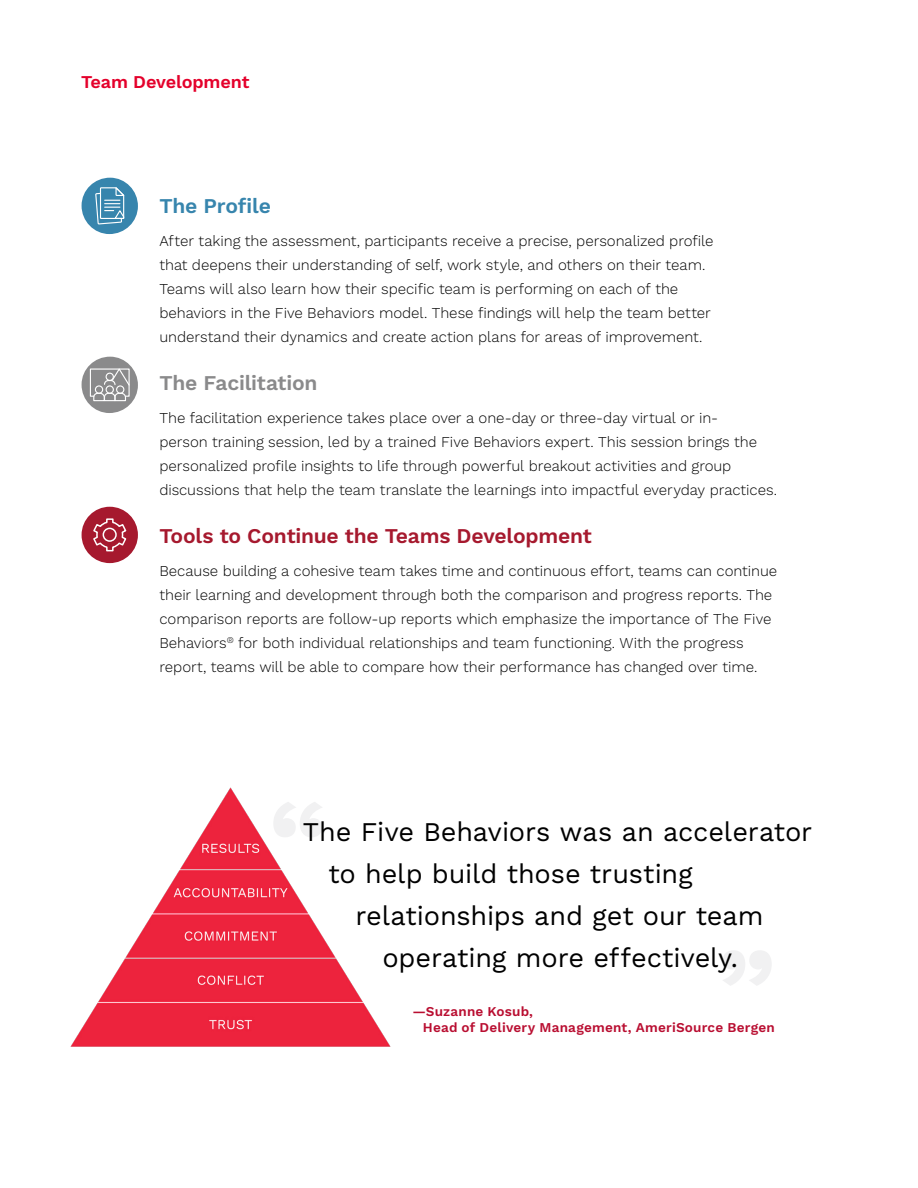
<style>
.page{position:relative;width:918px;height:1188px;background:#fff}
.page>*{position:absolute;margin:0;border:0;box-sizing:border-box;transform-origin:0 0}
.t1{font:27px "Work Sans";letter-spacing:-.005em;color:#000}
.t2{font:600 21px "Work Sans";letter-spacing:-.01em;color:#a6192e}
.t3{font:600 21px "Work Sans";letter-spacing:-.01em;color:#8a8a8b}
.t4{font:600 21px "Work Sans";letter-spacing:-.01em;color:#3785ad}
.t5{font:600 18px "Work Sans";letter-spacing:-.01em;color:#e4002b}
.t6{font:300 15px/24px "Work Sans";letter-spacing:-.005em;color:#000}
.t7{font:600 13.5px/16.2px "Work Sans";letter-spacing:.015em;color:#b90e31}
</style>
<div class="page">
<div style="left:82px;top:507px;width:56px;height:56px;background:#a6192e;border-radius:50%"></div>
<div style="left:82px;top:357px;width:56px;height:56px;background:#8a8a8b;border-radius:50%"></div>
<svg style="left:89px;top:368px;width:41px;height:34px"></svg>
<div style="left:82px;top:178px;width:56px;height:56px;background:#3785ad;border-radius:50%"></div>
<svg style="left:95px;top:177px;width:31px;height:58px"></svg>
<svg style="left:723px;top:950px;width:49px;height:36px"></svg>
<img style="left:70px;top:787px;width:321px;height:260px">
<svg style="left:93px;top:518px;width:34px;height:34px"></svg>
<p class="t5" style="left:81px;top:72px;width:170px">Team Development</p>
<h2 class="t4" style="left:159px;top:194px;width:113px">The Profile</h2>
<p class="t6" style="left:159px;top:230px;width:556px">After taking the assessment, participants receive a precise, personalized profile that deepens their understanding of self, work style, and others on their team.<br>Teams will also learn how their specific team is performing on each of the behaviors in the Five Behaviors model. These findings will help the team better understand their dynamics and create action plans for areas of improvement.</p>
<h2 class="t3" style="left:159px;top:371px;width:160px">The Facilitation</h2>
<p class="t6" style="left:159px;top:407px;width:619px">The facilitation experience takes place over a one-day or three-day virtual or in-<br>person training session, led by a trained Five Behaviors expert. This session brings the personalized profile insights to life through powerful breakout activities and group discussions that help the team translate the learnings into impactful everyday practices.</p>
<h2 class="t2" style="left:159px;top:524px;width:434px">Tools to Continue the Teams Development</h2>
<p class="t6" style="left:159px;top:560px;width:619px">Because building a cohesive team takes time and continuous effort, teams can continue their learning and development through both the comparison and progress reports. The comparison reports are follow-up reports which emphasize the importance of The Five Behaviors<sup>®</sup> for both individual relationships and team functioning. With the progress report, teams will be able to compare how their performance has changed over time.</p>
<h1 class="t1" style="left:303px;top:816px;width:511px">The Five Behaviors was an accelerator</h1>
<h1 class="t1" style="left:328px;top:858px;width:366px">to help build those trusting</h1>
<h1 class="t1" style="left:355px;top:900px;width:410px">relationships and get our team</h1>
<h1 class="t1" style="left:382px;top:942px;width:357px">operating more effectively.</h1>
<p class="t7" style="left:423px;top:1004px;width:353px;text-indent:-11px">—Suzanne Kosub,<br>Head of Delivery Management, AmeriSource Bergen</p>
</div>
